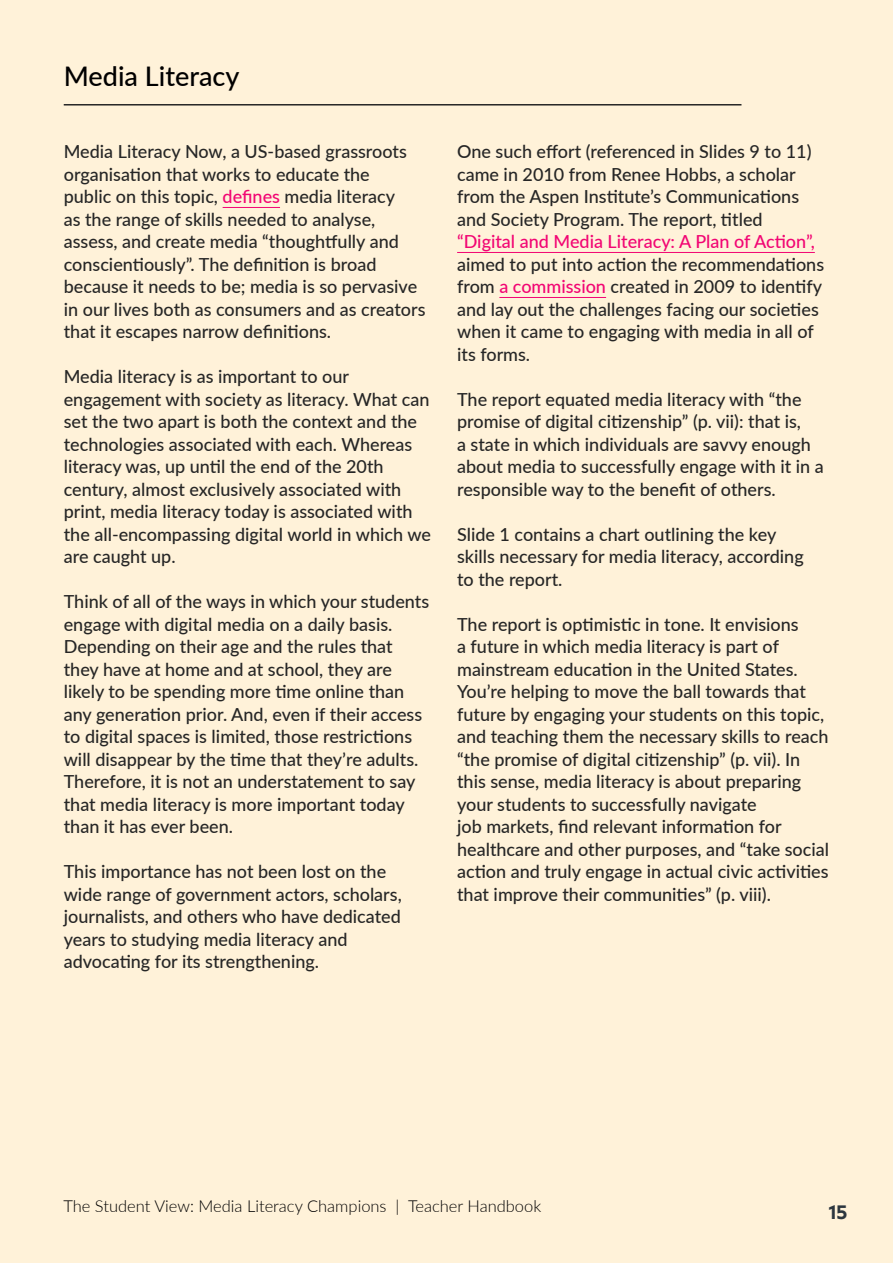
<style>
.page{position:relative;width:893px;height:1263px;background:#fff}
.page>*{position:absolute;margin:0;border:0;box-sizing:border-box;transform-origin:0 0}
.t1{font:500 27px "Lato";color:#000}
.t2{font:500 18px/22.5px "Lato";color:#262626}
.t3{font:500 18px "Lato";color:#f20573}
.t4{font:300 16.5px "Lato";color:#000}
.t5{font:700 16.5px "Capitana";color:#2c363f}
.s1{color:#f20573}
</style>
<div class="page">
<div style="left:0;top:0;width:892px;height:1263px;background:#fff2d9"></div>
<hr style="left:64px;top:104px;width:677px;height:2px;background:#262626">
<hr style="left:223px;top:207px;width:57px;height:1px;background:#f20573">
<hr style="left:457px;top:252px;width:358px;height:1px;background:#f20573">
<hr style="left:499px;top:297px;width:107px;height:1px;background:#f20573">
<h1 class="t1" style="left:64px;top:56px;width:177px">Media Literacy</h1>
<p class="t2" style="left:64px;top:140px;width:363px">Media Literacy Now, a US-based grassroots organisation that works to educate the<br>public on this topic, <span class="s1">defines</span> media literacy<br>as the range of skills needed to analyse, assess, and create media “thoughtfully and conscientiously”. The definition is broad because it needs to be; media is so pervasive in our lives both as consumers and as creators that it escapes narrow definitions.</p>
<p class="t2" style="left:64px;top:365px;width:369px">Media literacy is as important to our engagement with society as literacy. What can set the two apart is both the context and the technologies associated with each. Whereas literacy was, up until the end of the 20th century, almost exclusively associated with print, media literacy today is associated with the all-encompassing digital world in which we are caught up.</p>
<p class="t2" style="left:64px;top:590px;width:367px">Think of all of the ways in which your students engage with digital media on a daily basis.<br>Depending on their age and the rules that they have at home and at school, they are likely to be spending more time online than any generation prior. And, even if their access to digital spaces is limited, those restrictions will disappear by the time that they’re adults.<br>Therefore, it is not an understatement to say that media literacy is more important today than it has ever been.</p>
<p class="t2" style="left:64px;top:860px;width:339px">This importance has not been lost on the wide range of government actors, scholars, journalists, and others who have dedicated years to studying media literacy and advocating for its strengthening.</p>
<p class="t2" style="left:457px;top:140px;width:356px">One such effort (referenced in Slides 9 to 11) came in 2010 from Renee Hobbs, a scholar from the Aspen Institute’s Communications and Society Program. The report, titled</p>
<p class="t3" style="left:457px;top:229px;width:359px">“Digital and Media Literacy: A Plan of Action”,</p>
<p class="t2" style="left:457px;top:252px;width:369px">aimed to put into action the recommendations from <span class="s1">a commission</span> created in 2009 to identify and lay out the challenges facing our societies when it came to engaging with media in all of its forms.</p>
<p class="t2" style="left:457px;top:387px;width:368px">The report equated media literacy with “the promise of digital citizenship” (p. vii): that is,<br>a state in which individuals are savvy enough about media to successfully engage with it in a responsible way to the benefit of others.</p>
<p class="t2" style="left:457px;top:522px;width:348px">Slide 1 contains a chart outlining the key skills necessary for media literacy, according to the report.</p>
<p class="t2" style="left:457px;top:612px;width:374px">The report is optimistic in tone. It envisions<br>a future in which media literacy is part of mainstream education in the United States.<br>You’re helping to move the ball towards that future by engaging your students on this topic, and teaching them the necessary skills to reach “the promise of digital citizenship” (p. vii). In this sense, media literacy is about preparing your students to successfully navigate<br>job markets, find relevant information for healthcare and other purposes, and “take social action and truly engage in actual civic activities that improve their communities” (p. viii).</p>
<p class="t4" style="left:63px;top:1195px;width:479px">The Student View: Media Literacy Champions | Teacher Handbook</p>
<p class="t5" style="left:829px;top:1199px;width:20px">15</p>
</div>
